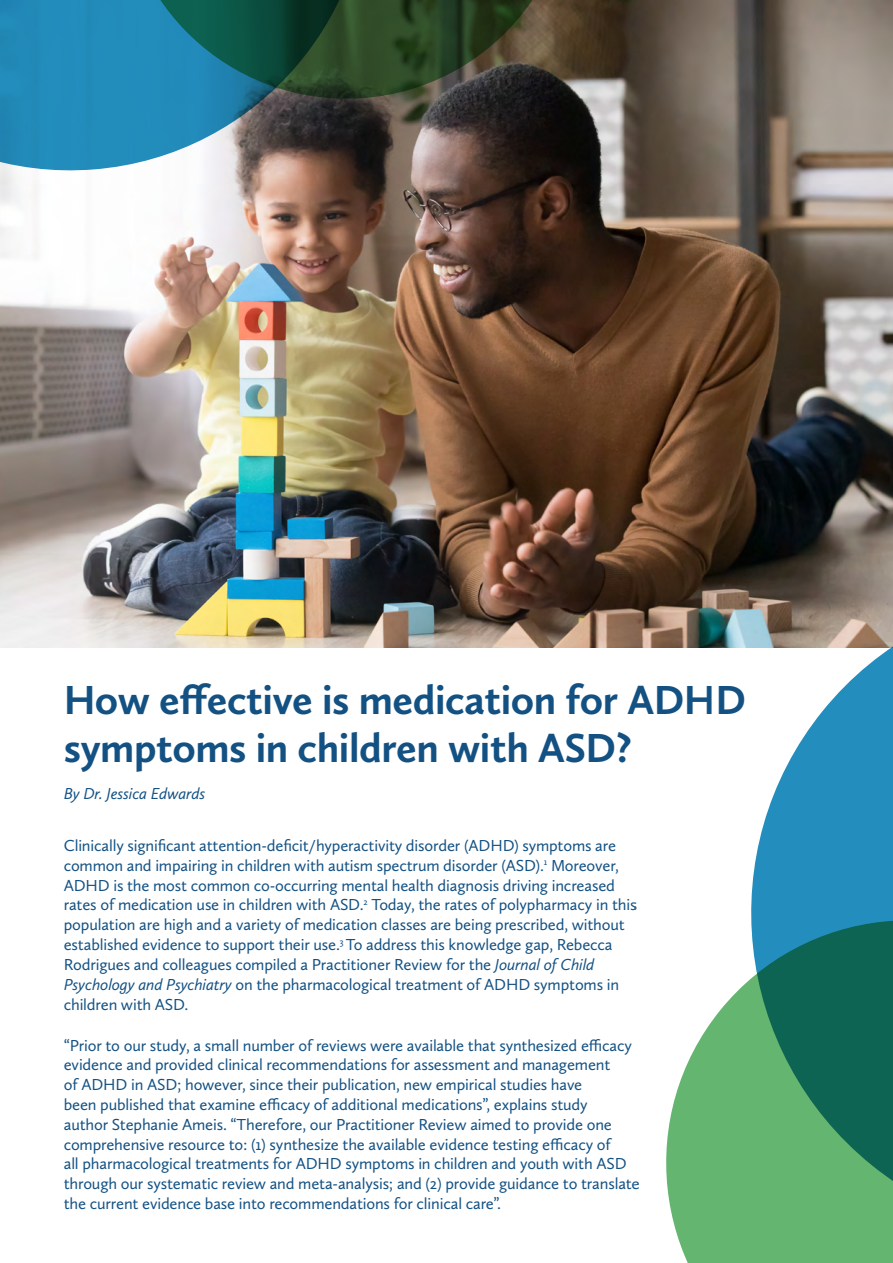
<style>
.page{position:relative;width:893px;height:1263px;background:#fff}
.page>*{position:absolute;margin:0;border:0;box-sizing:border-box;transform-origin:0 0}
.t1{font:700 42px/48px "Calluna Sans";letter-spacing:-.01em;color:#135183}
.t2{font:16.5px/19.8px "Calluna Sans";letter-spacing:-.01em;color:#135183}
.t3{font:italic 16.5px "Calluna Sans";letter-spacing:-.01em;color:#135183}
.s1{font-style:italic}
</style>
<div class="page">
<img style="left:0;top:0;width:893px;height:647px">
<svg style="left:711px;top:552px;width:182px;height:338px"></svg>
<svg style="left:666px;top:890px;width:227px;height:373px;fill:#64b56f"></svg>
<svg style="left:0;top:0;width:381px;height:182px;background:#4d88a2"></svg>
<svg style="left:113px;top:0;width:467px;height:108px;background:#2b544d"></svg>
<h1 class="t1" style="left:64px;top:675px;width:684px">How effective is medication for ADHD symptoms in children with ASD?</h1>
<p class="t3" style="left:64px;top:783px;width:143px">By Dr. Jessica Edwards</p>
<p class="t2" style="left:64px;top:835px;width:574px">Clinically significant attention-deficit/hyperactivity disorder (ADHD) symptoms are common and impairing in children with autism spectrum disorder (ASD).<sup>1</sup> Moreover, ADHD is the most common co-occurring mental health diagnosis driving increased rates of medication use in children with ASD.<sup>2</sup> Today, the rates of polypharmacy in this population are high and a variety of medication classes are being prescribed, without established evidence to support their use.<sup>3</sup> To address this knowledge gap, Rebecca Rodrigues and colleagues compiled a Practitioner Review for the <span class="s1">Journal of Child Psychology and Psychiatry</span> on the pharmacological treatment of ADHD symptoms in children with ASD.</p>
<p class="t2" style="left:64px;top:1035px;width:577px">“Prior to our study, a small number of reviews were available that synthesized efficacy evidence and provided clinical recommendations for assessment and management<br>of ADHD in ASD; however, since their publication, new empirical studies have<br>been published that examine efficacy of additional medications”, explains study<br>author Stephanie Ameis. “Therefore, our Practitioner Review aimed to provide one comprehensive resource to: (1) synthesize the available evidence testing efficacy of<br>all pharmacological treatments for ADHD symptoms in children and youth with ASD through our systematic review and meta-analysis; and (2) provide guidance to translate the current evidence base into recommendations for clinical care”.</p>
</div>
